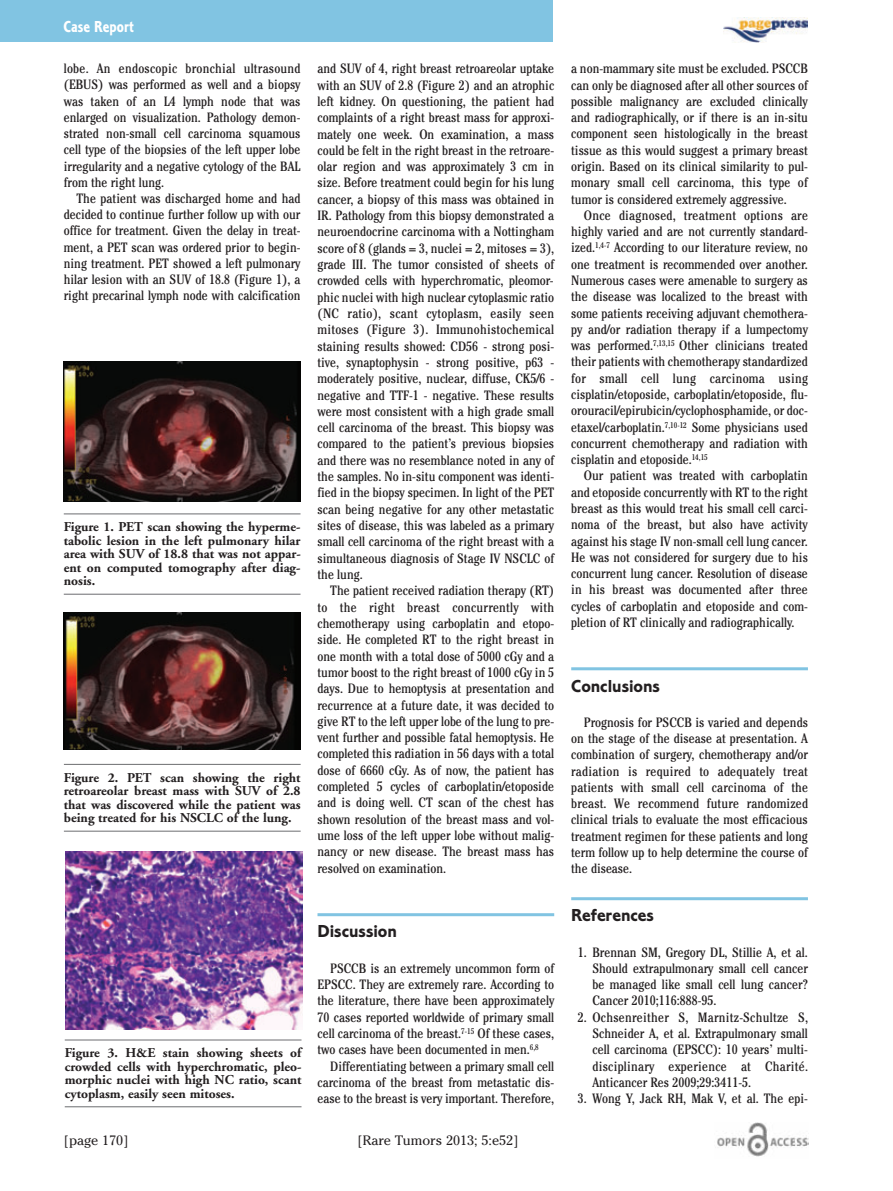
<style>
.page{position:relative;width:893px;height:1191px;background:#fff}
.page>*{position:absolute;margin:0;border:0;box-sizing:border-box;transform-origin:0 0}
.t1{font:18px "Corinthian Bold Plain";color:#231f20}
.t2{font:16.5px "Corinthian Bold Condensed Plain";color:#fff}
.t3{font:condensed 13.5px/16.4px "Cheltenham";color:#231f20;text-align:justify}
.t4{font:700 13.5px/13.5px "Adobe Garamond";color:#231f20;text-align:justify}
.t5{font:13.5px "Cheltenham";color:#231f20}
</style>
<div class="page">
<hr style="left:317px;top:913px;width:237px;height:3px;background:#81c4e2">
<hr style="left:571px;top:667px;width:237px;height:3px;background:#81c4e2">
<hr style="left:571px;top:897px;width:237px;height:3px;background:#81c4e2">
<div style="left:0;top:0;width:553px;height:42px;background:#81c4e2"></div>
<img style="left:717px;top:1123px;width:91px;height:34px">
<img style="left:723px;top:17px;width:84px;height:26px">
<hr style="left:64px;top:513px;width:237px;height:1px;background:#6c6d70">
<hr style="left:64px;top:594px;width:237px;height:1px;background:#6c6d70">
<img style="left:64px;top:362px;width:237px;height:139px">
<img style="left:63px;top:612px;width:237px;height:137px">
<img style="left:66px;top:851px;width:237px;height:178px">
<hr style="left:64px;top:764px;width:237px;height:1px;background:#6c6d70">
<hr style="left:64px;top:830px;width:237px;height:1px;background:#6c6d70">
<hr style="left:65px;top:1039px;width:236px;height:1px;background:#6c6d70">
<hr style="left:65px;top:1106px;width:236px;height:1px;background:#6c6d70">
<p class="t2" style="left:63px;top:21px;width:72px">Case Report</p>
<p class="t3" style="left:64px;top:62px;width:238px">lobe. An endoscopic bronchial ultrasound (EBUS) was performed as well and a biopsy was taken of an L4 lymph node that was enlarged on visualization. Pathology demon&shy;strated non-small cell carcinoma squamous cell type of the biopsies of the left upper lobe irregularity and a negative cytology of the BAL from the right lung.</p>
<p class="t3" style="left:64px;top:191px;width:238px;text-indent:13px">The patient was discharged home and had decided to continue further follow up with our office for treatment. Given the delay in treat&shy;ment, a PET scan was ordered prior to begin&shy;ning treatment. PET showed a left pulmonary hilar lesion with an SUV of 18.8 (Figure 1), a right precarinal lymph node with calcification</p>
<p class="t4" style="left:64px;top:521px;width:239px">Figure 1. PET scan showing the hyperme&shy;tabolic lesion in the left pulmonary hilar area with SUV of 18.8 that was not appar&shy;ent on computed tomography after diag&shy;nosis.</p>
<p class="t4" style="left:64px;top:772px;width:238px">Figure 2. PET scan showing the right retroareolar breast mass with SUV of 2.8 that was discovered while the patient was being treated for his NSCLC of the lung.</p>
<p class="t3" style="left:317px;top:62px;width:238px">and SUV of 4, right breast retroareolar uptake with an SUV of 2.8 (Figure 2) and an atrophic left kidney. On questioning, the patient had complaints of a right breast mass for approxi&shy;mately one week. On examination, a mass could be felt in the right breast in the retroare&shy;olar region and was approximately 3 cm in size. Before treatment could begin for his lung cancer, a biopsy of this mass was obtained in IR. Pathology from this biopsy demonstrated a neuroendocrine carcinoma with a Nottingham score of 8 (glands = 3, nuclei = 2, mitoses = 3), grade III. The tumor consisted of sheets of crowded cells with hyperchromatic, pleomor&shy;phic nuclei with high nuclear cytoplasmic ratio (NC ratio), scant cytoplasm, easily seen mitoses (Figure 3). Immunohistochemical staining results showed: CD56 - strong posi&shy;tive, synaptophysin - strong positive, p63 - moderately positive, nuclear, diffuse, CK5/6 - negative and TTF-1 - negative. These results were most consistent with a high grade small cell carcinoma of the breast. This biopsy was compared to the patient’s previous biopsies and there was no resemblance noted in any of the samples. No in-situ component was identi&shy;fied in the biopsy specimen. In light of the PET scan being negative for any other metastatic sites of disease, this was labeled as a primary small cell carcinoma of the right breast with a simultaneous diagnosis of Stage IV NSCLC of the lung.</p>
<p class="t3" style="left:317px;top:584px;width:238px;text-indent:13px">The patient received radiation therapy (RT) to the right breast concurrently with chemotherapy using carboplatin and etopo&shy;side. He completed RT to the right breast in one month with a total dose of 5000 cGy and a tumor boost to the right breast of 1000 cGy in 5 days. Due to hemoptysis at presentation and recurrence at a future date, it was decided to give RT to the left upper lobe of the lung to pre&shy;vent further and possible fatal hemoptysis. He completed this radiation in 56 days with a total dose of 6660 cGy. As of now, the patient has completed 5 cycles of carboplatin/etoposide and is doing well. CT scan of the chest has shown resolution of the breast mass and vol&shy;ume loss of the left upper lobe without malig&shy;nancy or new disease. The breast mass has resolved on examination.</p>
<p class="t4" style="left:65px;top:1047px;width:238px">Figure 3. H&amp;E stain showing sheets of crowded cells with hyperchromatic, pleo&shy;morphic nuclei with high NC ratio, scant cytoplasm, easily seen mitoses.</p>
<h1 class="t1" style="left:317px;top:925px;width:81px">Discussion</h1>
<p class="t3" style="left:317px;top:961px;width:238px;text-indent:13px">PSCCB is an extremely uncommon form of EPSCC. They are extremely rare. According to the literature, there have been approximately 70 cases reported worldwide of primary small cell carcinoma of the breast.<sup>7-15</sup> Of these cases, two cases have been documented in men.<sup>6,8</sup></p>
<p class="t3" style="left:317px;top:1059px;width:238px;text-indent:13px">Differentiating between a primary small cell carcinoma of the breast from metastatic dis&shy;ease to the breast is very important. Therefore,</p>
<p class="t5" style="left:64px;top:1132px;width:66px">[page 170]</p>
<p class="t5" style="left:357px;top:1132px;width:163px">[Rare Tumors 2013; 5:e52]</p>
<p class="t3" style="left:571px;top:62px;width:238px">a non-mammary site must be excluded. PSCCB can only be diagnosed after all other sources of possible malignancy are excluded clinically and radiographically, or if there is an in-situ component seen histologically in the breast tissue as this would suggest a primary breast origin. Based on its clinical similarity to pul&shy;monary small cell carcinoma, this type of tumor is considered extremely aggressive.</p>
<p class="t3" style="left:571px;top:208px;width:238px;text-indent:13px">Once diagnosed, treatment options are highly varied and are not currently standard&shy;ized.<sup>1,4-7</sup> According to our literature review, no one treatment is recommended over another.<br>Numerous cases were amenable to surgery as the disease was localized to the breast with some patients receiving adjuvant chemothera&shy;py and/or radiation therapy if a lumpectomy was performed.<sup>7,13,15</sup> Other clinicians treated their patients with chemotherapy standardized for small cell lung carcinoma using cisplatin/etoposide, carboplatin/etoposide, flu&shy;orouracil/epirubicin/cyclophosphamide, or doc&shy;etaxel/carboplatin.<sup>7,10-12</sup> Some physicians used concurrent chemotherapy and radiation with cisplatin and etoposide.<sup>14,15</sup></p>
<p class="t3" style="left:571px;top:469px;width:238px;text-indent:13px">Our patient was treated with carboplatin and etoposide concurrently with RT to the right breast as this would treat his small cell carci&shy;noma of the breast, but also have activity against his stage IV non-small cell lung cancer.<br>He was not considered for surgery due to his concurrent lung cancer. Resolution of disease in his breast was documented after three cycles of carboplatin and etoposide and com&shy;pletion of RT clinically and radiographically.</p>
<h1 class="t1" style="left:571px;top:679px;width:90px">Conclusions</h1>
<p class="t3" style="left:571px;top:715px;width:238px;text-indent:13px">Prognosis for PSCCB is varied and depends on the stage of the disease at presentation. A combination of surgery, chemotherapy and/or radiation is required to adequately treat patients with small cell carcinoma of the breast. We recommend future randomized clinical trials to evaluate the most efficacious treatment regimen for these patients and long term follow up to help determine the course of the disease.</p>
<h1 class="t1" style="left:571px;top:909px;width:84px">References</h1>
<p class="t3" style="left:592px;top:945px;width:217px;text-indent:-15px">1. Brennan SM, Gregory DL, Stillie A, et al.<br>Should extrapulmonary small cell cancer be managed like small cell lung cancer?<br>Cancer 2010;116:888-95.</p>
<p class="t3" style="left:592px;top:1010px;width:217px;text-indent:-15px">2. Ochsenreither S, Marnitz-Schultze S, Schneider A, et al. Extrapulmonary small cell carcinoma (EPSCC): 10 years’ multi&shy;disciplinary experience at Charité.<br>Anticancer Res 2009;29:3411-5.</p>
<p class="t3" style="left:578px;top:1091px;width:232px">3. Wong Y, Jack RH, Mak V, et al. The epi-</p>
</div>
